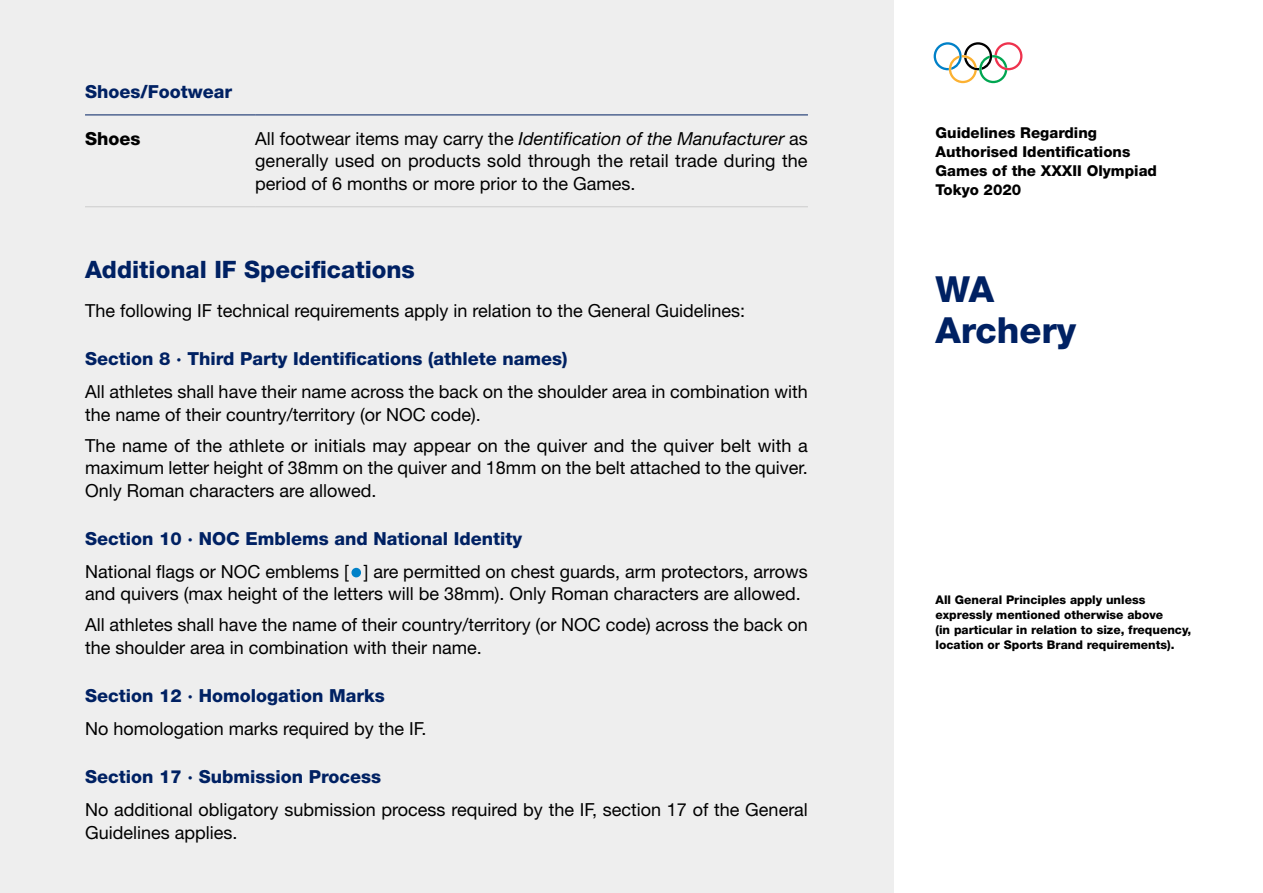
<style>
.page{position:relative;width:1263px;height:893px;background:#fff}
.page>*{position:absolute;margin:0;border:0;box-sizing:border-box;transform-origin:0 0}
.t1{font:800 36px/40.5px "Helvetica Neue LT Std";color:#002163}
.Text_Title{font:800 24px "Helvetica Neue LT Std";color:#002163}
.Text{font:18px/22.5px "Helvetica Neue LT Std";color:#000}
.Table_Text{font:18px/22.5px "Helvetica Neue LT Std";color:#000;text-align:justify}
.Text_Subtitle{font:800 18px "Helvetica Neue LT Std";color:#002163}
.Table_Head{font:800 18px "Helvetica Neue LT Std";color:#002163}
.Table_Tile{font:800 18px "Helvetica Neue LT Std";color:#000}
.t2{font:800 15px/18.8px "Helvetica Neue LT Std";color:#000}
.Note{font:800 12px/15px "Helvetica Neue LT Std";color:#000}
.s1{font-style:italic}
</style>
<div class="page">
<div style="left:0;top:0;width:893px;height:893px;background:#eee"></div>
<svg style="left:934px;top:42px;width:88px;height:41px"></svg>
<hr style="left:85px;top:206px;width:170px;height:1px;background:#ccc">
<hr style="left:255px;top:206px;width:553px;height:1px;background:#ccc">
<hr style="left:85px;top:114px;width:170px;height:1px;background:#002163">
<hr style="left:255px;top:114px;width:553px;height:1px;background:#002163">
<div style="left:351px;top:568px;width:10px;height:9px;background:#0081c8;border-radius:50%"></div>
<p class="Table_Head" style="left:85px;top:81px;width:149px">Shoes/Footwear</p>
<p class="Table_Tile" style="left:85px;top:128px;width:57px">Shoes</p>
<p class="Table_Text" style="left:255px;top:127px;width:554px">All footwear items may carry the <span class="s1">Identification of the Manufacturer</span> as generally used on products sold through the retail trade during the period of 6 months or more prior to the Games.</p>
<p class="Text_Title" style="left:85px;top:255px;width:331px">Additional IF Specifications</p>
<p class="Text" style="left:85px;top:299px;width:662px">The following IF technical requirements apply in relation to the General Guidelines:</p>
<p class="Text_Subtitle" style="left:85px;top:348px;width:484px">Section 8 · Third Party Identifications (athlete names)</p>
<p class="Text" style="left:85px;top:380px;width:724px">All athletes shall have their name across the back on the shoulder area in combination with the name of their country/territory (or NOC code).</p>
<p class="Text" style="left:85px;top:434px;width:724px;text-align:justify">The name of the athlete or initials may appear on the quiver and the quiver belt with a maximum letter height of 38mm on the quiver and 18mm on the belt attached to the quiver.<br>Only Roman characters are allowed.</p>
<p class="Text_Subtitle" style="left:85px;top:528px;width:439px">Section 10 · NOC Emblems and National Identity</p>
<p class="Text" style="left:85px;top:560px;width:724px">National flags or NOC emblems [ ] are permitted on chest guards, arm protectors, arrows and quivers (max height of the letters will be 38mm). Only Roman characters are allowed.</p>
<p class="Text" style="left:85px;top:613px;width:724px">All athletes shall have the name of their country/territory (or NOC code) across the back on the shoulder area in combination with their name.</p>
<p class="Text_Subtitle" style="left:85px;top:685px;width:301px">Section 12 · Homologation Marks</p>
<p class="Text" style="left:85px;top:717px;width:343px">No homologation marks required by the IF.</p>
<p class="Text_Subtitle" style="left:85px;top:766px;width:298px">Section 17 · Submission Process</p>
<p class="Text" style="left:85px;top:798px;width:724px">No additional obligatory submission process required by the IF, section 17 of the General<br>Guidelines applies.</p>
<p class="t2" style="left:935px;top:124px;width:223px">Guidelines Regarding<br>Authorised Identifications<br>Games of the XXXII Olympiad<br>Tokyo 2020</p>
<h1 class="t1" style="left:935px;top:269px;width:142px">WA<br>Archery</h1>
<p class="Note" style="left:935px;top:592px;width:257px">All General Principles apply unless expressly mentioned otherwise above<br>(in particular in relation to size, frequency, location or Sports Brand requirements).</p>
</div>
